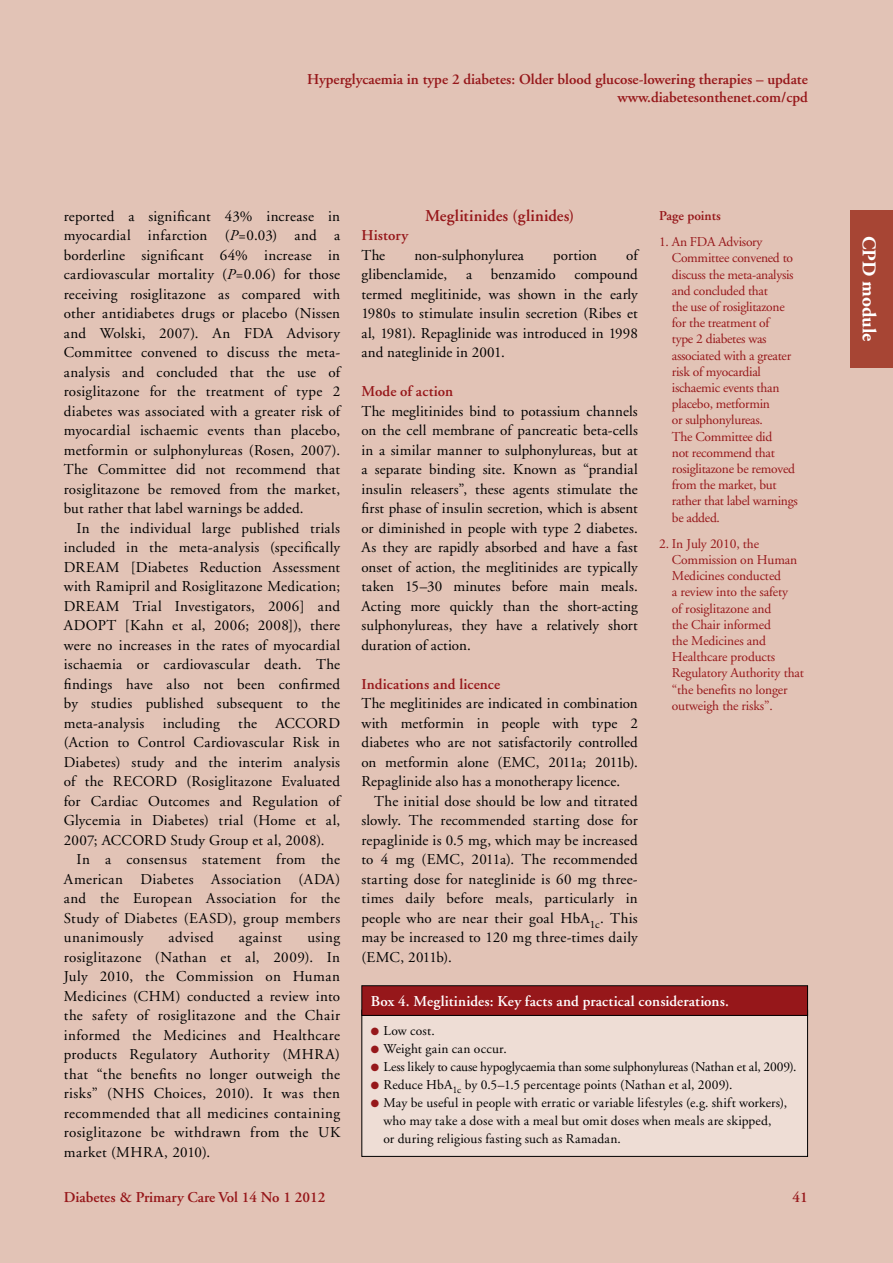
<style>
.page{position:relative;width:893px;height:1263px;background:#e2c3b6}
.page>*{position:absolute;margin:0;border:0;box-sizing:border-box;transform-origin:0 0}
.t1{font:700 19.5px "Adobe Garamond";letter-spacing:-.01em;color:#fff}
.t2{font:600 16.5px "Adobe Garamond";letter-spacing:.01em;color:#96171a}
.t3{font:15px/19.5px "Adobe Garamond";letter-spacing:.015em;color:#000;text-align:justify}
.t4{font:600 15px/18px "Adobe Garamond";color:#96171a;text-align:right}
.t5{font:600 15px "Adobe Garamond";letter-spacing:.015em;color:#fff}
.t6{font:15px "Adobe Garamond";letter-spacing:-.005em;color:#000}
.t7{font:15px "Adobe Garamond";letter-spacing:.035em;color:#000}
.t8{font:13.5px/16.2px "Adobe Garamond";letter-spacing:-.02em;color:#96171a}
.t9{font:13.5px/18px "Adobe Garamond";letter-spacing:.01em;color:#000}
.t10{font:13.5px "Adobe Garamond";letter-spacing:-.015em;color:#000}
.t11{font:600 13.5px "Adobe Garamond";color:#96171a}
.s1{font-style:italic}
.s2{color:#96171a}
</style>
<div class="page">
<div style="left:850px;top:210px;width:43px;height:157px;background:#a74534"></div>
<div style="left:362px;top:1010px;width:445px;height:146px;background:#eeddd5"></div>
<div style="left:361px;top:1010px;width:447px;height:147px;border:1px solid #000"></div>
<div style="left:362px;top:986px;width:445px;height:29px;background:#96171a"></div>
<div style="left:361px;top:985px;width:447px;height:31px;border:1px solid #000"></div>
<p class="t4" style="left:307px;top:71px;width:502px">Hyperglycaemia in type 2 diabetes: Older blood glucose-lowering therapies – update www.diabetesonthenet.com/cpd</p>
<p class="t3" style="left:64px;top:207px;width:278px">reported a significant 43% increase in myocardial infarction (<span class="s1">P</span>=0.03) and a borderline significant 64% increase in cardiovascular mortality (<span class="s1">P</span>=0.06) for those receiving rosiglitazone as compared with other antidiabetes drugs or placebo (Nissen and Wolski, 2007). An FDA Advisory Committee convened to discuss the meta&shy;analysis and concluded that the use of rosiglitazone for the treatment of type 2 diabetes was associated with a greater risk of myocardial ischaemic events than placebo, metformin or sulphonylureas (Rosen, 2007).<br>The Committee did not recommend that rosiglitazone be removed from the market, but rather that label warnings be added.</p>
<p class="t3" style="left:64px;top:519px;width:278px;text-indent:13px">In the individual large published trials included in the meta-analysis (specifically DREAM [Diabetes Reduction Assessment with Ramipril and Rosiglitazone Medication; DREAM Trial Investigators, 2006] and ADOPT [Kahn et al, 2006; 2008]), there were no increases in the rates of myocardial ischaemia or cardiovascular death. The findings have also not been confirmed by studies published subsequent to the meta-analysis including the ACCORD (Action to Control Cardiovascular Risk in Diabetes) study and the interim analysis of the RECORD (Rosiglitazone Evaluated for Cardiac Outcomes and Regulation of Glycemia in Diabetes) trial (Home et al, 2007; ACCORD Study Group et al, 2008).</p>
<p class="t3" style="left:64px;top:850px;width:278px;text-indent:13px">In a consensus statement from the American Diabetes Association (ADA) and the European Association for the Study of Diabetes (EASD), group members unanimously</p>
<p class="t3" style="left:169px;top:928px;width:47px">advised</p>
<p class="t7" style="left:239px;top:929px;width:45px">against</p>
<p class="t3" style="left:64px;top:928px;width:278px;text-indent:244px">using rosiglitazone (Nathan et al, 2009). In July 2010, the Commission on Human Medicines (CHM) conducted a review into the safety of rosiglitazone and the Chair informed the Medicines and Healthcare products Regulatory Authority (MHRA) that “the benefits no longer outweigh the risks” (NHS Choices, 2010). It was then recommended that all medicines containing rosiglitazone be withdrawn from the UK market (MHRA, 2010).</p>
<p class="t2" style="left:425px;top:206px;width:151px">Meglitinides (glinides)</p>
<p class="t4" style="left:361px;top:227px;width:48px">History</p>
<p class="t3" style="left:361px;top:246px;width:25px">The</p>
<p class="t6" style="left:414px;top:247px;width:111px">non-sulphonylurea</p>
<p class="t3" style="left:553px;top:246px;width:45px">portion</p>
<p class="t3" style="left:361px;top:246px;width:278px;text-indent:265px">of glibenclamide, a benzamido compound termed meglitinide, was shown in the early 1980s to stimulate insulin secretion (Ribes et al, 1981). Repaglinide was introduced in 1998 and nateglinide in 2001.</p>
<p class="t4" style="left:361px;top:383px;width:93px">Mode of action</p>
<p class="t3" style="left:361px;top:402px;width:278px">The meglitinides bind to potassium channels on the cell membrane of pancreatic beta-cells in a similar manner to sulphonylureas, but at a separate binding site. Known as “prandial insulin releasers”, these agents stimulate the first phase of insulin secretion, which is absent or diminished in people with type 2 diabetes.<br>As they are rapidly absorbed and have a fast onset of action, the meglitinides are typically taken 15–30 minutes before main meals.<br>Acting more quickly than the short-acting sulphonylureas, they have a relatively short duration of action.</p>
<p class="t4" style="left:361px;top:675px;width:140px">Indications and licence</p>
<p class="t3" style="left:361px;top:694px;width:278px">The meglitinides are indicated in combination with metformin in people with type 2 diabetes who are not satisfactorily controlled on metformin alone (EMC, 2011a; 2011b).<br>Repaglinide also has a monotherapy licence.</p>
<p class="t3" style="left:361px;top:792px;width:278px;text-indent:13px">The initial dose should be low and titrated slowly. The recommended starting dose for repaglinide is 0.5 mg, which may be increased to 4 mg (EMC, 2011a). The recommended starting dose for nateglinide is 60 mg three&shy;times daily before meals, particularly in people who are near their goal HbA<sub>1c</sub>. This may be increased to 120 mg three-times daily (EMC, 2011b).</p>
<p class="t11" style="left:659px;top:208px;width:63px">Page points</p>
<p class="t8" style="left:672px;top:234px;width:128px;text-indent:-13px">1. An FDA Advisory<br>Committee convened to discuss the meta-analysis and concluded that<br>the use of rosiglitazone for the treatment of<br>type 2 diabetes was associated with a greater risk of myocardial ischaemic events than placebo, metformin<br>or sulphonylureas.<br>The Committee did<br>not recommend that rosiglitazone be removed from the market, but rather that label warnings be added.</p>
<p class="t8" style="left:672px;top:536px;width:134px;text-indent:-13px">2. In July 2010, the<br>Commission on Human<br>Medicines conducted<br>a review into the safety<br>of rosiglitazone and<br>the Chair informed<br>the Medicines and<br>Healthcare products<br>Regulatory Authority that “the benefits no longer outweigh the risks”.</p>
<p class="t5" style="left:371px;top:992px;width:360px">Box 4. Meglitinides: Key facts and practical considerations.</p>
<p class="t9" style="left:371px;top:1021px;width:66px"><span class="s2">●</span> Low cost.</p>
<p class="t9" style="left:371px;top:1039px;width:138px"><span class="s2">●</span> Weight gain can occur.</p>
<p class="t10" style="left:371px;top:1059px;width:427px"><span class="s2">●</span> Less likely to cause hypoglycaemia than some sulphonylureas (Nathan et al, 2009).</p>
<p class="t9" style="left:371px;top:1075px;width:363px"><span class="s2">●</span> Reduce HbA<sub>1c</sub> by 0.5–1.5 percentage points (Nathan et al, 2009).</p>
<p class="t9" style="left:383px;top:1093px;width:405px;text-indent:-13px"><span class="s2">●</span> May be useful in people with erratic or variable lifestyles (e.g. shift workers), who may take a dose with a meal but omit doses when meals are skipped,<br>or during religious fasting such as Ramadan.</p>
<p class="t4" style="left:64px;top:1188px;width:263px">Diabetes &amp; Primary Care Vol 14 No 1 2012</p>
<p class="t4" style="left:792px;top:1188px;width:17px">41</p>
<h1 class="t1" style="left:880px;top:236px;width:107px;rotate:90deg">CPD module</h1>
</div>
